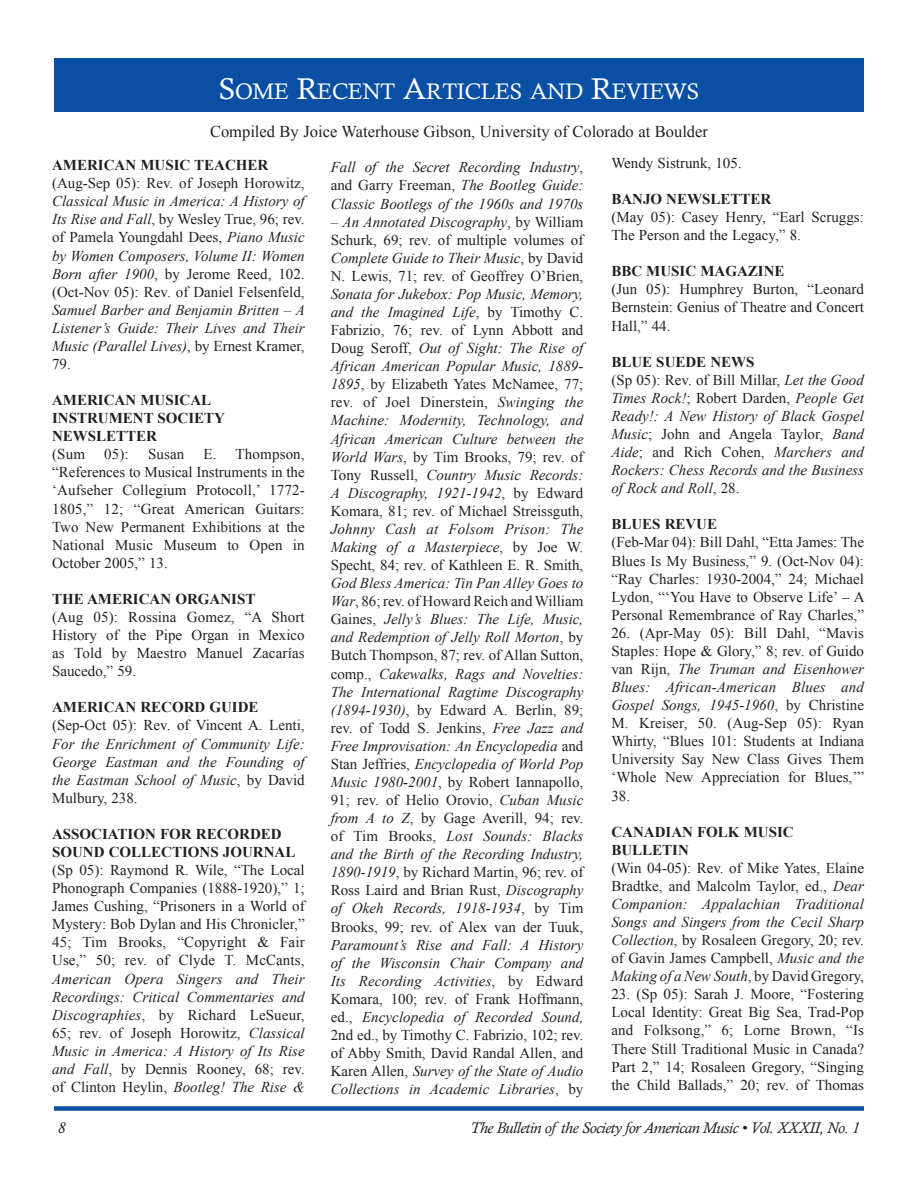
<style>
.page{position:relative;width:918px;height:1188px;background:#fff}
.page>*{position:absolute;margin:0;border:0;box-sizing:border-box;transform-origin:0 0}
.t1{font:22.5px "Calisto";letter-spacing:-.015em;color:#fff}
.t2{font:16.5px "Times New Roman";color:#231f20}
.t3{font:italic 15.75px "Calisto";letter-spacing:-.025em;color:#231f20}
.t4{font:italic 15px/18px "Times New Roman";color:#231f20;text-align:justify}
.t5{font:15px/18px "Times New Roman";color:#231f20;text-align:justify}
.t6{font:700 15px/18px "Times New Roman";color:#231f20}
.s1{font-size:30px}
.s2{font-style:normal}
.s3{font-weight:700;font-style:normal}
.s4{font-style:italic}
</style>
<div class="page">
<div style="left:54px;top:1106px;width:810px;height:5px;background:#094fa3"></div>
<div style="left:54px;top:58px;width:810px;height:54px;background:#094fa3"></div>
<h1 class="t1" style="left:219px;top:78px;width:482px"><span class="s1">S</span>OME <span class="s1">R</span>ECENT <span class="s1">A</span>RTICLES AND <span class="s1">R</span>EVIEWS</h1>
<p class="t2" style="left:210px;top:121px;width:499px">Compiled By Joice Waterhouse Gibson, University of Colorado at Boulder</p>
<p class="t6" style="left:52px;top:156px;width:218px">AMERICAN MUSIC TEACHER</p>
<p class="t5" style="left:52px;top:174px;width:254px">(Aug-Sep 05): Rev. of Joseph Horowitz,</p>
<p class="t4" style="left:52px;top:192px;width:254px">Classical Music in America: A History of Its Rise and Fall<span class="s2">, by Wesley True, 96; rev. of Pamela Youngdahl Dees,</span> Piano Music by Women Composers, Volume II: Women Born after 1900<span class="s2">, by Jerome Reed, 102. (Oct-Nov 05): Rev. of Daniel Felsenfeld,</span></p>
<p class="t4" style="left:52px;top:300px;width:254px">Samuel Barber and Benjamin Britten – A Listener’s Guide: Their Lives and Their Music (Parallel Lives)<span class="s2">, by Ernest Kramer, 79.</span></p>
<p class="t6" style="left:52px;top:391px;width:175px">AMERICAN MUSICAL<br>INSTRUMENT SOCIETY<br>NEWSLETTER</p>
<p class="t5" style="left:52px;top:445px;width:34px">(Sum</p>
<p class="t5" style="left:104px;top:445px;width:26px">05):</p>
<p class="t5" style="left:148px;top:445px;width:38px">Susan</p>
<p class="t5" style="left:611px;top:154px;width:132px">Wendy Sistrunk, 105.</p>
<p class="t6" style="left:611px;top:190px;width:161px">BANJO NEWSLETTER</p>
<p class="t5" style="left:611px;top:208px;width:254px">(May 05): Casey Henry, “Earl Scruggs:<br>The Person and the Legacy,” 8.</p>
<p class="t6" style="left:611px;top:262px;width:175px">BBC MUSIC MAGAZINE</p>
<p class="t5" style="left:611px;top:280px;width:254px">(Jun 05): Humphrey Burton, “Leonard Bernstein: Genius of Theatre and Concert Hall,” 44.</p>
<p class="t4" style="left:611px;top:352px;width:254px;text-align:left"><span class="s3">BLUE SUEDE NEWS<br></span><span class="s2">(Sp 05): Rev. of Bill Millar,</span> Let the Good<br>Times Rock!<span class="s2">; Robert Darden,</span> People Get<br>Ready!: A New History of Black Gospel<br>Music<span class="s2">; John and Angela Taylor,</span> Band<br>Aide<span class="s2">; and Rich Cohen,</span> Marchers and<br>Rockers: Chess Records and the Business of Rock and Roll<span class="s2">, 28.</span></p>
<p class="t6" style="left:611px;top:515px;width:107px">BLUES REVUE</p>
<p class="t5" style="left:611px;top:533px;width:255px">(Feb-Mar 04): Bill Dahl, “Etta James: The Blues Is My Business,” 9. (Oct-Nov 04): “Ray Charles: 1930-2004,” 24; Michael Lydon, “‘You Have to Observe Life’ – A Personal Remembrance of Ray Charles,”</p>
<p class="t5" style="left:611px;top:624px;width:254px">26. (Apr-May 05): Bill Dahl, “Mavis Staples: Hope &amp; Glory,” 8; rev. of Guido van Rijn, <span class="s4">The Truman and Eisenhower Blues: African-American Blues and Gospel Songs, 1945-1960</span>, by Christine M. Kreiser, 50. (Aug-Sep 05): Ryan Whirty, “Blues 101: Students at Indiana University Say New Class Gives Them ‘Whole New Appreciation for Blues,’” 38.</p>
<p class="t6" style="left:611px;top:822px;width:184px">CANADIAN FOLK MUSIC<br>BULLETIN</p>
<p class="t5" style="left:611px;top:859px;width:254px">(Win 04-05): Rev. of Mike Yates, Elaine Bradtke, and Malcolm Taylor, ed., <span class="s4">Dear Companion: Appalachian Traditional Songs and Singers from the Cecil Sharp Collection</span>, by Rosaleen Gregory, 20; rev. of Gavin James Campbell, <span class="s4">Music and the Making of a New South</span>, by David Gregory,</p>
<p class="t5" style="left:611px;top:985px;width:254px">23. (Sp 05): Sarah J. Moore, “Fostering Local Identity: Great Big Sea, Trad-Pop and Folksong,” 6; Lorne Brown, “Is There Still Traditional Music in Canada?<br>Part 2,” 14; Rosaleen Gregory, “Singing the Child Ballads,” 20; rev. of Thomas</p>
<p class="t4" style="left:331px;top:158px;width:254px">Fall of the Secret Recording Industry<span class="s2">, and Garry Freeman,</span> The Bootleg Guide:<br>Classic Bootlegs of the 1960s and 1970s</p>
<p class="t5" style="left:331px;top:212px;width:254px"><span class="s4">– An Annotated Discography</span>, by William Schurk, 69; rev. of multiple volumes of <span class="s4">Complete Guide to Their Music</span>, by David N. Lewis, 71; rev. of Geoffrey O’Brien,</p>
<p class="t4" style="left:331px;top:285px;width:254px">Sonata for Jukebox: Pop Music, Memory, and the Imagined Life<span class="s2">, by Timothy C.<br>Fabrizio, 76; rev. of Lynn Abbott and Doug Seroff,</span> Out of Sight: The Rise of African American Popular Music, 1889- 1895<span class="s2">, by Elizabeth Yates McNamee, 77; rev. of Joel Dinerstein,</span> Swinging the Machine: Modernity, Technology, and African American Culture between the World Wars<span class="s2">, by Tim Brooks, 79; rev. of Tony Russell,</span> Country Music Records:<br>A Discography, 1921-1942<span class="s2">, by Edward Komara, 81; rev. of Michael Streissguth,</span></p>
<p class="t4" style="left:331px;top:520px;width:254px">Johnny Cash at Folsom Prison: The Making of a Masterpiece<span class="s2">, by Joe W.<br>Specht, 84; rev. of Kathleen E. R. Smith,</span></p>
<p class="t4" style="left:331px;top:574px;width:254px">God Bless America: Tin Pan Alley Goes to War<span class="s2">, 86; rev. of Howard Reich and William Gaines,</span> Jelly’s Blues: The Life, Music, and Redemption of Jelly Roll Morton<span class="s2">, by Butch Thompson, 87; rev. of Allan Sutton, comp.,</span> Cakewalks, Rags and Novelties:<br>The International Ragtime Discography (1894-1930)<span class="s2">, by Edward A. Berlin, 89; rev. of Todd S. Jenkins,</span> Free Jazz and Free Improvisation: An Encyclopedia <span class="s2">and Stan Jeffries,</span> Encyclopedia of World Pop Music 1980-2001<span class="s2">, by Robert Iannapollo, 91; rev. of Helio Orovio,</span> Cuban Music from A to Z<span class="s2">, by Gage Averill, 94; rev. of Tim Brooks,</span> Lost Sounds: Blacks and the Birth of the Recording Industry, 1890-1919<span class="s2">, by Richard Martin, 96; rev. of Ross Laird and Brian Rust,</span> Discography of Okeh Records, 1918-1934<span class="s2">, by Tim Brooks, 99; rev. of Alex van der Tuuk,</span></p>
<p class="t4" style="left:331px;top:935px;width:254px">Paramount’s Rise and Fall: A History of the Wisconsin Chair Company and Its Recording Activities<span class="s2">, by Edward Komara, 100; rev. of Frank Hoffmann, ed.,</span> Encyclopedia of Recorded Sound, <span class="s2">2nd ed., by Timothy C. Fabrizio, 102; rev. of Abby Smith, David Randal Allen, and Karen Allen,</span> Survey of the State of Audio Collections in Academic Libraries<span class="s2">, by</span></p>
<p class="t5" style="left:52px;top:445px;width:254px;text-indent:152px">E. Thompson, “References to Musical Instruments in the ‘Aufseher Collegium Protocoll,’ 1772- 1805,” 12; “Great American Guitars:<br>Two New Permanent Exhibitions at the National Music Museum to Open in October 2005,” 13.</p>
<p class="t6" style="left:52px;top:590px;width:205px">THE AMERICAN ORGANIST</p>
<p class="t5" style="left:52px;top:608px;width:254px">(Aug 05): Rossina Gomez, “A Short History of the Pipe Organ in Mexico as Told by Maestro Manuel Zacarías Saucedo,” 59.</p>
<p class="t6" style="left:52px;top:698px;width:208px">AMERICAN RECORD GUIDE</p>
<p class="t5" style="left:52px;top:716px;width:254px">(Sep-Oct 05): Rev. of Vincent A. Lenti,</p>
<p class="t4" style="left:52px;top:734px;width:254px">For the Enrichment of Community Life:<br>George Eastman and the Founding of the Eastman School of Music<span class="s2">, by David Mulbury, 238.</span></p>
<p class="t6" style="left:52px;top:825px;width:245px">ASSOCIATION FOR RECORDED<br>SOUND COLLECTIONS JOURNAL</p>
<p class="t5" style="left:52px;top:861px;width:254px">(Sp 05): Raymond R. Wile, “The Local Phonograph Companies (1888-1920),” 1; James Cushing, “Prisoners in a World of Mystery: Bob Dylan and His Chronicler,” 45; Tim Brooks, “Copyright &amp; Fair Use,” 50; rev. of Clyde T. McCants,</p>
<p class="t4" style="left:52px;top:969px;width:254px">American Opera Singers and Their Recordings: Critical Commentaries and Discographies<span class="s2">, by Richard LeSueur, 65; rev. of Joseph Horowitz,</span> Classical Music in America: A History of Its Rise and Fall<span class="s2">, by Dennis Rooney, 68; rev. of Clinton Heylin,</span> Bootleg! The Rise &amp;</p>
<p class="t3" style="left:58px;top:1119px;width:9px">8</p>
<p class="t3" style="left:470px;top:1119px;width:391px">The Bulletin of the Society for American Music • Vol. XXXII, No. 1</p>
</div>
